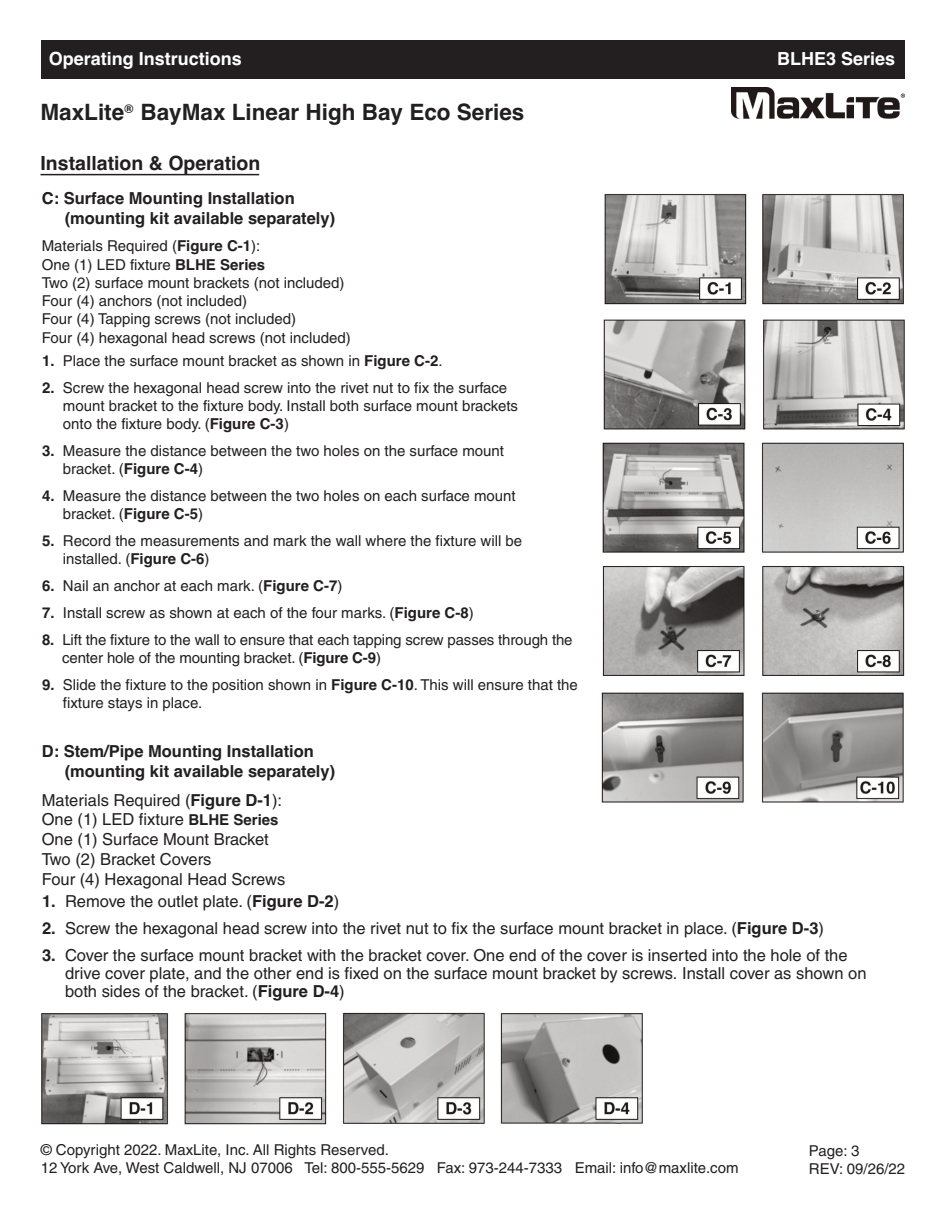
<style>
.page{position:relative;width:945px;height:1215px;background:#fff}
.page>*{position:absolute;margin:0;border:0;box-sizing:border-box;transform-origin:0 0}
.t1{font:700 22.5px "Helvetica";color:#231f20}
.t2{font:700 19.5px "Helvetica";color:#231f20}
.t3{font:700 18px "Helvetica";color:#fff}
.t4{font:16.5px/19.8px "Helvetica";color:#231f20}
.t5{font:700 16.5px/19.8px "Helvetica";color:#231f20}
.t6{font:15px/18px "Helvetica";color:#231f20}
.t7{font:700 12px "Helvetica";color:#231f20}
.s1{font-weight:700}
.s2{font-weight:700;font-size:15px}
</style>
<div class="page">
<hr style="left:41px;top:174px;width:218px;height:1px;background:#231f20">
<img style="left:41px;top:1013px;width:602px;height:112px">
<img style="left:601px;top:193px;width:304px;height:610px">
<div style="left:41px;top:40px;width:864px;height:39px;background:#231f20"></div>
<img style="left:732px;top:87px;width:173px;height:32px">
<p class="t3" style="left:49px;top:49px;width:195px">Operating Instructions</p>
<p class="t3" style="left:777px;top:49px;width:120px">BLHE3 Series</p>
<h1 class="t1" style="left:40px;top:99px;width:485px">MaxLite BayMax Linear High Bay Eco Series</h1>
<p class="t7" style="left:125px;top:102px;width:10px">®</p>
<h2 class="t2" style="left:40px;top:152px;width:221px">Installation &amp; Operation</h2>
<p class="t5" style="left:65px;top:188px;width:272px;text-indent:-23px">C: Surface Mounting Installation (mounting kit available separately)</p>
<p class="t6" style="left:42px;top:238px;width:310px">Materials Required (<span class="s1">Figure C-1</span>):<br>One (1) LED fixture <span class="s1">BLHE Series<br></span>Two (2) surface mount brackets (not included)<br>Four (4) anchors (not included)<br>Four (4) Tapping screws (not included)<br>Four (4) hexagonal head screws (not included)</p>
<p class="t6" style="left:42px;top:354px;width:402px"><span class="s1">1.</span> Place the surface mount bracket as shown in <span class="s1">Figure C-2</span>.</p>
<p class="t6" style="left:63px;top:381px;width:457px;text-indent:-21px"><span class="s1">2.</span> Screw the hexagonal head screw into the rivet nut to fix the surface mount bracket to the fixture body. Install both surface mount brackets onto the fixture body. (<span class="s1">Figure C-3</span>)</p>
<p class="t6" style="left:63px;top:444px;width:443px;text-indent:-21px"><span class="s1">3.</span> Measure the distance between the two holes on the surface mount bracket. (<span class="s1">Figure C-4</span>)</p>
<p class="t6" style="left:63px;top:489px;width:454px;text-indent:-21px"><span class="s1">4.</span> Measure the distance between the two holes on each surface mount bracket. (<span class="s1">Figure C-5</span>)</p>
<p class="t6" style="left:63px;top:534px;width:461px;text-indent:-21px"><span class="s1">5.</span> Record the measurements and mark the wall where the fixture will be installed. (<span class="s1">Figure C-6</span>)</p>
<p class="t6" style="left:42px;top:579px;width:302px"><span class="s1">6.</span> Nail an anchor at each mark. (<span class="s1">Figure C-7</span>)</p>
<p class="t6" style="left:42px;top:606px;width:433px"><span class="s1">7.</span> Install screw as shown at each of the four marks. (<span class="s1">Figure C-8</span>)</p>
<p class="t6" style="left:62px;top:633px;width:512px;text-indent:-20px"><span class="s1">8.</span> Lift the fixture to the wall to ensure that each tapping screw passes through the center hole of the mounting bracket. (<span class="s1">Figure C-9</span>)</p>
<p class="t6" style="left:63px;top:678px;width:517px;text-indent:-21px"><span class="s1">9.</span> Slide the fixture to the position shown in <span class="s1">Figure C-10</span>. This will ensure that the fixture stays in place.</p>
<p class="t5" style="left:65px;top:742px;width:272px;text-indent:-23px">D: Stem/Pipe Mounting Installation (mounting kit available separately)</p>
<p class="t4" style="left:42px;top:792px;width:245px">Materials Required (<span class="s1">Figure D-1</span>):<br>One (1) LED fixture <span class="s2">BLHE Series<br></span>One (1) Surface Mount Bracket<br>Two (2) Bracket Covers<br>Four (4) Hexagonal Head Screws</p>
<p class="t4" style="left:42px;top:892px;width:299px"><span class="s1">1.</span> Remove the outlet plate. (<span class="s1">Figure D-2</span>)</p>
<p class="t4" style="left:42px;top:919px;width:783px"><span class="s1">2.</span> Screw the hexagonal head screw into the rivet nut to fix the surface mount bracket in place. (<span class="s1">Figure D-3</span>)</p>
<p class="t4" style="left:65px;top:947px;width:803px;line-height:18px;text-indent:-23px"><span class="s1">3.</span> Cover the surface mount bracket with the bracket cover. One end of the cover is inserted into the hole of the drive cover plate, and the other end is fixed on the surface mount bracket by screws. Install cover as shown on both sides of the bracket. (<span class="s1">Figure D-4</span>)</p>
<p class="t6" style="left:41px;top:1142px;width:699px">© Copyright 2022. MaxLite, Inc. All Rights Reserved.<br>12 York Ave, West Caldwell, NJ 07006 Tel: 800-555-5629 Fax: 973-244-7333 Email: info@maxlite.com</p>
<p class="t6" style="left:809px;top:1143px;width:98px">Page: 3<br>REV: 09/26/22</p>
</div>
